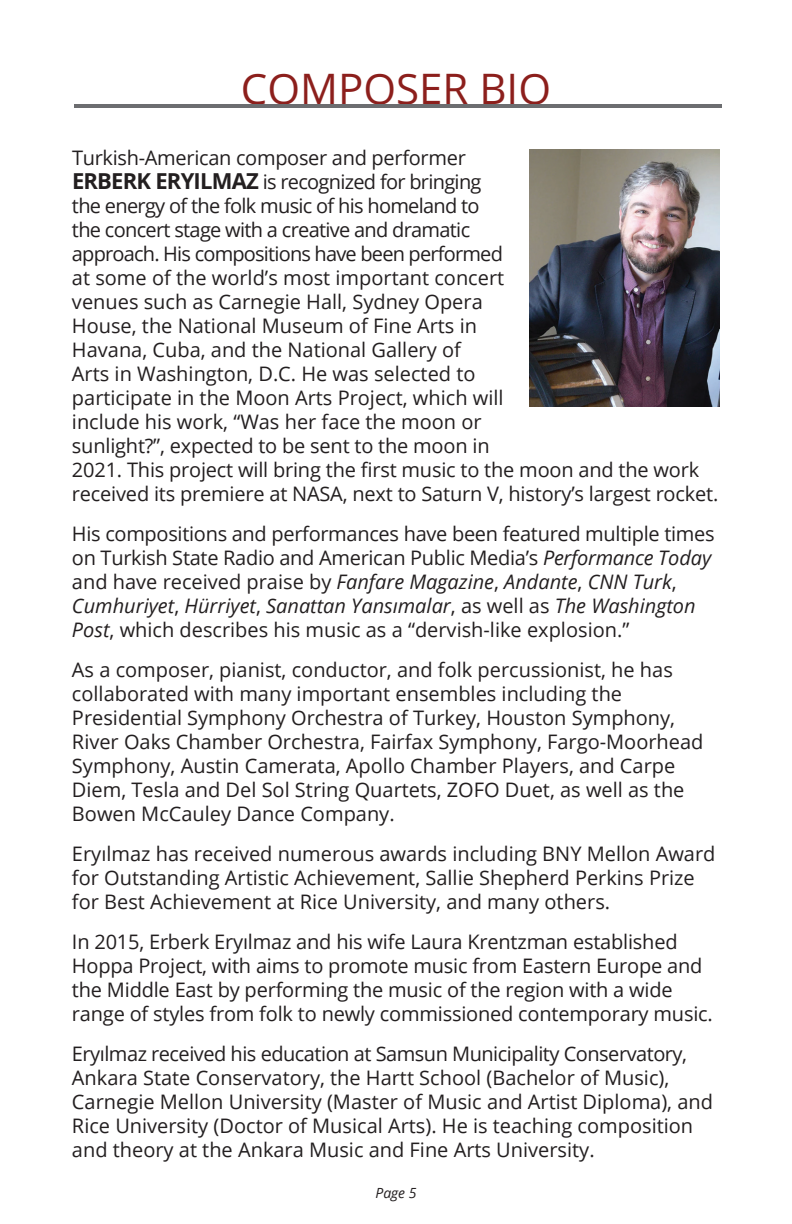
<style>
.page{position:relative;width:792px;height:1224px;background:#fff}
.page>*{position:absolute;margin:0;border:0;box-sizing:border-box;transform-origin:0 0}
.t1{font:42px "Open Sans";color:#8c1f1c}
.t2{font:20px/24px "Open Sans";color:#231f20}
.t3{font:italic 14px "Open Sans";color:#231f20}
.s1{font-weight:700;font-size:22px}
.s2{font-style:italic}
</style>
<div class="page">
<hr style="left:74px;top:104px;width:648px;height:4px;background:#6c6d70">
<img style="left:529px;top:149px;width:191px;height:258px">
<h1 class="t1" style="left:241px;top:60px;width:312px">COMPOSER BIO</h1>
<p class="t2" style="left:72px;top:145px;width:648px">Turkish-American composer and performer<br><span class="s1">ERBERK ERYILMAZ</span> is recognized for bringing<br>the energy of the folk music of his homeland to<br>the concert stage with a creative and dramatic<br>approach. His compositions have been performed<br>at some of the world’s most important concert<br>venues such as Carnegie Hall, Sydney Opera<br>House, the National Museum of Fine Arts in<br>Havana, Cuba, and the National Gallery of<br>Arts in Washington, D.C. He was selected to<br>participate in the Moon Arts Project, which will<br>include his work, “Was her face the moon or<br>sunlight?”, expected to be sent to the moon in<br>2021. This project will bring the first music to the moon and the work received its premiere at NASA, next to Saturn V, history’s largest rocket.</p>
<p class="t2" style="left:72px;top:521px;width:644px">His compositions and performances have been featured multiple times on Turkish State Radio and American Public Media’s <span class="s2">Performance Today </span>and have received praise by <span class="s2">Fanfare Magazine</span>, <span class="s2">Andante</span>, <span class="s2">CNN Turk</span>, <span class="s2">Cumhuriyet</span>, <span class="s2">Hürriyet</span>, <span class="s2">Sanattan Yansımalar</span>, as well as <span class="s2">The Washington Post</span>, which describes his music as a “dervish-like explosion.”</p>
<p class="t2" style="left:72px;top:657px;width:633px">As a composer, pianist, conductor, and folk percussionist, he has collaborated with many important ensembles including the Presidential Symphony Orchestra of Turkey, Houston Symphony, River Oaks Chamber Orchestra, Fairfax Symphony, Fargo-Moorhead Symphony, Austin Camerata, Apollo Chamber Players, and Carpe Diem, Tesla and Del Sol String Quartets, ZOFO Duet, as well as the Bowen McCauley Dance Company.</p>
<p class="t2" style="left:72px;top:841px;width:645px">Eryılmaz has received numerous awards including BNY Mellon Award for Outstanding Artistic Achievement, Sallie Shepherd Perkins Prize for Best Achievement at Rice University, and many others.</p>
<p class="t2" style="left:72px;top:929px;width:642px">In 2015, Erberk Eryılmaz and his wife Laura Krentzman established Hoppa Project, with aims to promote music from Eastern Europe and the Middle East by performing the music of the region with a wide range of styles from folk to newly commissioned contemporary music.</p>
<p class="t2" style="left:72px;top:1041px;width:643px">Eryılmaz received his education at Samsun Municipality Conservatory, Ankara State Conservatory, the Hartt School (Bachelor of Music), Carnegie Mellon University (Master of Music and Artist Diploma), and Rice University (Doctor of Musical Arts). He is teaching composition and theory at the Ankara Music and Fine Arts University.</p>
<p class="t3" style="left:375px;top:1184px;width:43px">Page 5</p>
</div>
